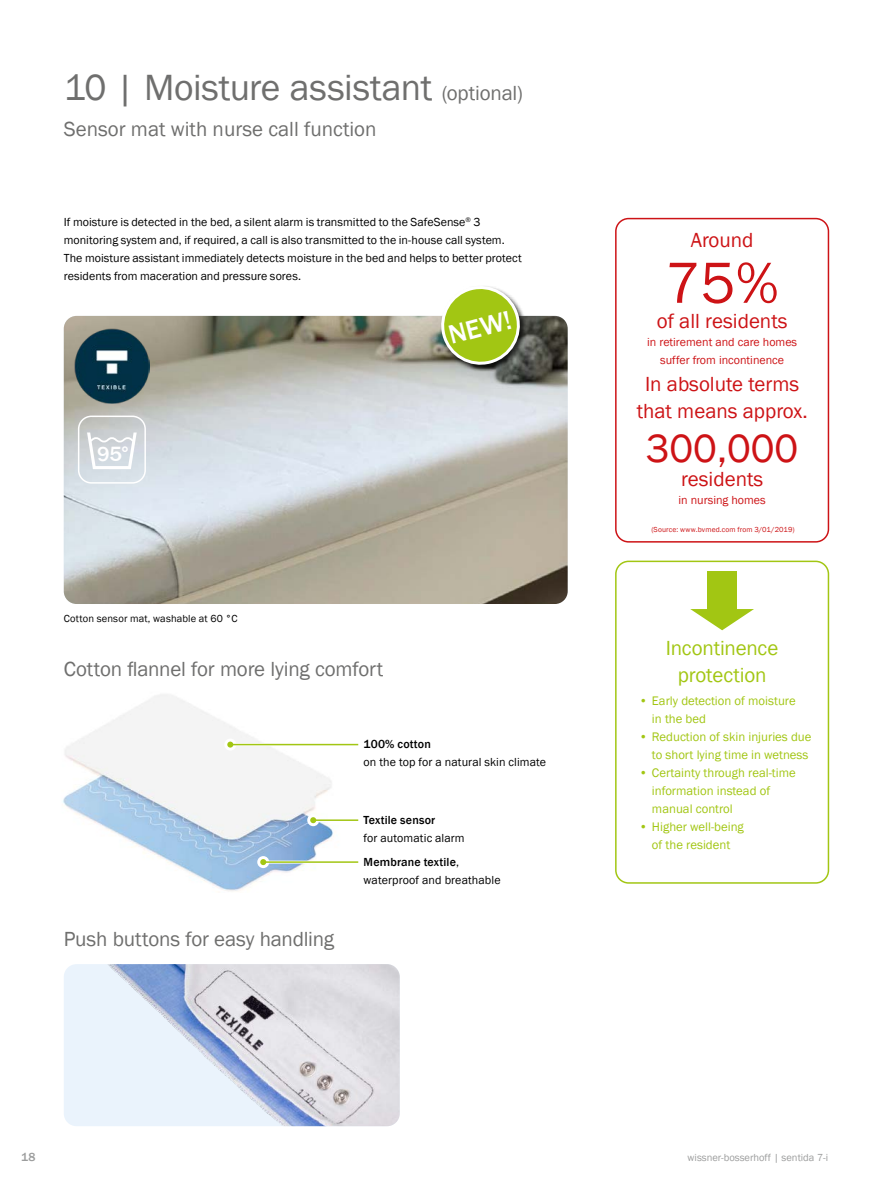
<style>
.page{position:relative;width:893px;height:1191px;background:#fff}
.page>*{position:absolute;margin:0;border:0;box-sizing:border-box;transform-origin:0 0}
.t1{font:60px "Franklin Gothic";color:#cd1316}
.t2{font:40.5px "Franklin Gothic";color:#cd1316}
.t3{font:37.5px "Franklin Gothic";letter-spacing:-.01em;color:#6f6f6e}
.t4{font:500 27.15px "Franklin Gothic";color:#fff}
.t5{font:500 21.3px "Franklin Gothic";color:#fff}
.t6{font:21px "Franklin Gothic";letter-spacing:-.005em;color:#6f6f6e}
.t7{font:21px/27px "Franklin Gothic";color:#cd1316;text-align:center}
.t8{font:21px "Franklin Gothic";letter-spacing:-.01em;color:#a2c613}
.t9{font:12.75px/18px "Franklin Gothic";color:#a2c613}
.t10{font:12px/18px "Franklin Gothic";letter-spacing:.005em;color:#000}
.t11{font:12px/18px "Franklin Gothic";color:#cd1316;text-align:center}
.t12{font:500 12px "Franklin Gothic";letter-spacing:.01em;color:#000}
.t13{font:500 12px "Franklin Gothic";color:#9c9d9d}
.t14{font:10.5px "Franklin Gothic";letter-spacing:.015em;color:#000}
.t15{font:10.5px "Franklin Gothic";color:#9c9d9d}
.t16{font:7.5px "Franklin Gothic";letter-spacing:.015em;color:#cd1316}
.s1{font-size:21px}
.s2{font-weight:500}
</style>
<div class="page">
<img style="left:62px;top:694px;width:271px;height:197px">
<div style="left:615px;top:560px;width:214px;height:323px;border:2px solid #a2c613;border-radius:13px"></div>
<svg style="left:690px;top:609px;width:64px;height:21px"></svg>
<div style="left:707px;top:571px;width:30px;height:41px;background:#a2c613"></div>
<img style="left:64px;top:316px;width:504px;height:288px">
<div style="left:64px;top:964px;width:336px;height:162px;background:#eaf3fc;border-radius:13px"></div>
<img style="left:108px;top:964px;width:292px;height:162px">
<img style="left:74px;top:328px;width:75px;height:75px">
<svg style="left:87px;top:432px;width:50px;height:37px"></svg>
<div style="left:78px;top:415px;width:68px;height:68px;border:2px solid #fff;border-radius:13px"></div>
<div style="left:615px;top:218px;width:214px;height:324px;border:2px solid #cd1316;border-radius:13px"></div>
<div style="left:440px;top:285px;width:87px;height:87px;background:#000;opacity:.75"></div>
<svg style="left:439px;top:285px;width:83px;height:82px"></svg>
<hr style="left:263px;top:860px;width:95px;height:3px;background:#fff">
<div style="left:257px;top:856px;width:12px;height:12px;background:#fff;border-radius:50%"></div>
<hr style="left:230px;top:743px;width:128px;height:3px;background:#fff">
<div style="left:224px;top:738px;width:12px;height:12px;background:#fff;border-radius:50%"></div>
<hr style="left:263px;top:861px;width:95px;height:2px;background:#a2c613">
<svg style="left:260px;top:859px;width:6px;height:6px"></svg>
<hr style="left:230px;top:744px;width:128px;height:1px;background:#a2c613">
<svg style="left:227px;top:741px;width:6px;height:6px"></svg>
<hr style="left:313px;top:818px;width:25px;height:3px;background:#fff">
<div style="left:307px;top:814px;width:12px;height:12px;background:#fff;border-radius:50%"></div>
<hr style="left:313px;top:819px;width:45px;height:2px;background:#a2c613">
<svg style="left:310px;top:817px;width:6px;height:6px"></svg>
<h3 class="t3" style="left:64px;top:64px;width:461px">10 | Moisture assistant <span class="s1">(optional)</span></h3>
<h3 class="t6" style="left:64px;top:116px;width:314px">Sensor mat with nurse call function</h3>
<p class="t10" style="left:64px;top:213px;width:459px">If moisture is detected in the bed, a silent alarm is transmitted to the SafeSense<sup>®</sup> 3 monitoring system and, if required, a call is also transmitted to the in-house call system.<br>The moisture assistant immediately detects moisture in the bed and helps to better protect residents from maceration and pressure sores.</p>
<h3 class="t5" style="left:97px;top:441px;width:36px">95°</h3>
<p class="t14" style="left:64px;top:612px;width:175px">Cotton sensor mat, washable at 60 °C</p>
<h3 class="t4" style="left:445px;top:319px;width:66px;rotate:-15deg">NEW!</h3>
<h3 class="t7" style="left:691px;top:227px;width:64px">Around</h3>
<h1 class="t1" style="left:665px;top:245px;width:115px">75%</h1>
<h3 class="t7" style="left:657px;top:308px;width:132px">of all residents</h3>
<p class="t11" style="left:647px;top:333px;width:152px">in retirement and care homes suffer from incontinence</p>
<h3 class="t7" style="left:637px;top:371px;width:172px">In absolute terms that means approx.</h3>
<h2 class="t2" style="left:646px;top:423px;width:154px">300,000</h2>
<h3 class="t7" style="left:681px;top:466px;width:84px">residents</h3>
<p class="t11" style="left:678px;top:491px;width:89px">in nursing homes</p>
<p class="t16" style="left:651px;top:524px;width:145px">(Source: www.bvmed.com from 3/01/2019)</p>
<h3 class="t8" style="left:666px;top:634px;width:114px">Incontinence</h3>
<h3 class="t6" style="left:64px;top:656px;width:321px">Cotton flannel for more lying comfort</h3>
<h3 class="t8" style="left:678px;top:661px;width:90px">protection</h3>
<h3 class="t6" style="left:64px;top:926px;width:272px">Push buttons for easy handling</h3>
<p class="t12" style="left:364px;top:736px;width:69px">100% cotton</p>
<p class="t10" style="left:364px;top:753px;width:184px">on the top for a natural skin climate</p>
<p class="t12" style="left:364px;top:812px;width:73px">Textile sensor</p>
<p class="t10" style="left:364px;top:826px;width:103px;line-height:24px">for automatic alarm<br><span class="s2">Membrane textile</span>,</p>
<p class="t10" style="left:364px;top:871px;width:139px">waterproof and breathable</p>
<p class="t9" style="left:652px;top:692px;width:145px;text-indent:-13px">• Early detection of moisture in the bed</p>
<p class="t9" style="left:639px;top:728px;width:174px;text-align:right">• Reduction of skin injuries due to short lying time in wetness</p>
<p class="t9" style="left:652px;top:764px;width:145px;text-indent:-13px">• Certainty through real-time information instead of manual control</p>
<p class="t9" style="left:639px;top:818px;width:106px;text-align:center">• Higher well-being of the resident</p>
<p class="t13" style="left:21px;top:1149px;width:16px">18</p>
<p class="t15" style="left:688px;top:1151px;width:142px">wissner-bosserhoff | sentida 7-i</p>
</div>
